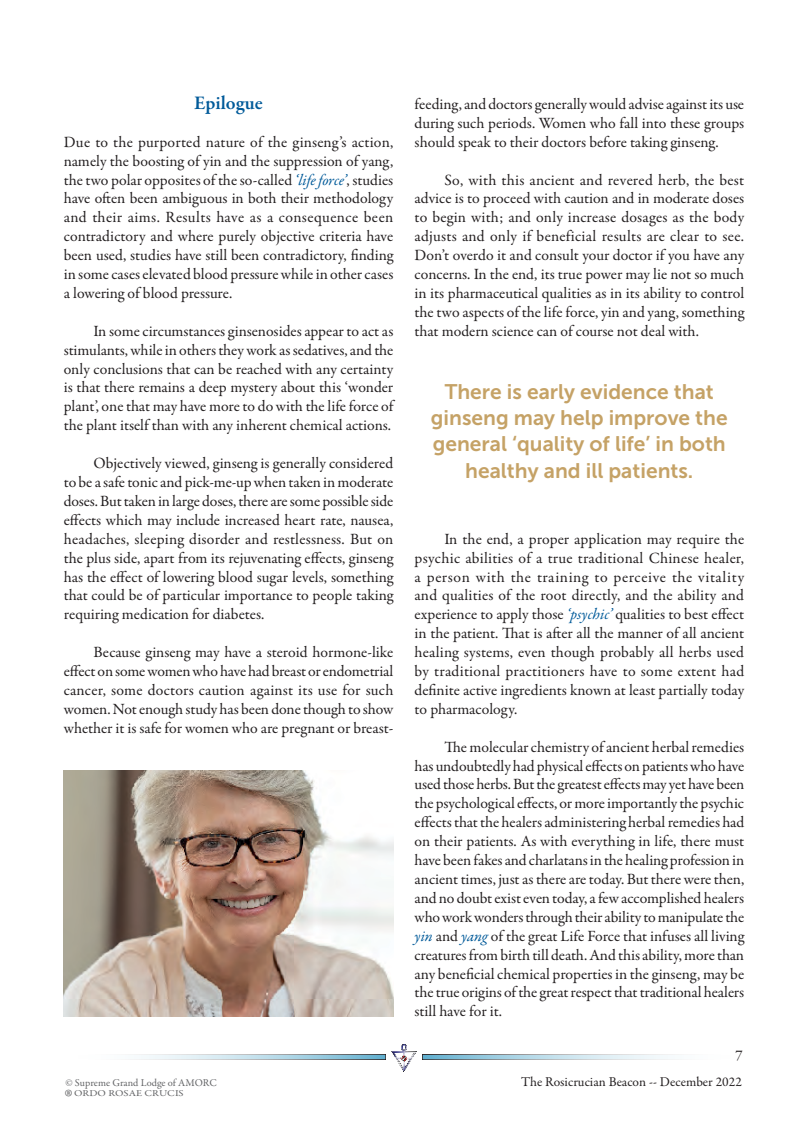
<style>
.page{position:relative;width:808px;height:1127px;background:#fff}
.page>*{position:absolute;margin:0;border:0;box-sizing:border-box;transform-origin:0 0}
.t1{font:30px "Garamond Premr Pro";color:#636466}
.t2{font:21px/26.2px "Museo Sans 700";color:#c5a266;text-align:center}
.t3{font:600 19.5px "Garamond Premr Pro";color:#005a99}
.t4{font:15.75px/18.9px "Garamond Premr Pro";letter-spacing:-.005em;color:#231f20;text-align:justify}
.t5{font:15px "Garamond Premr Pro";color:#231f20}
.t6{font:13.5px "Garamond Premr Pro";color:#231f20}
.t7{font:10.5px "Garamond Premr Pro";color:#636466}
.t8{font:9px "Garamond Premr Pro";color:#636466;scale:1.2 1}
.s1{font-style:italic;color:#005a99}
</style>
<div class="page">
<img style="left:392px;top:1044px;width:24px;height:28px">
<svg style="left:134px;top:1054px;width:252px;height:6px;background:#b4cbd5"></svg>
<svg style="left:422px;top:1054px;width:253px;height:6px;background:#b3cad4"></svg>
<img style="left:64px;top:770px;width:329px;height:246px">
<p class="t3" style="left:194px;top:91px;width:70px">Epilogue</p>
<p class="t4" style="left:64px;top:133px;width:331px">Due to the purported nature of the ginseng’s action, namely the boosting of yin and the suppression of yang, the two polar opposites of the so-called <span class="s1">‘life force’</span>, studies have often been ambiguous in both their methodology and their aims. Results have as a consequence been contradictory and where purely objective criteria have been used, studies have still been contradictory, finding in some cases elevated blood pressure while in other cases a lowering of blood pressure.</p>
<p class="t4" style="left:64px;top:322px;width:331px;text-indent:30px">In some circumstances ginsenosides appear to act as stimulants, while in others they work as sedatives, and the only conclusions that can be reached with any certainty is that there remains a deep mystery about this ‘wonder plant’, one that may have more to do with the life force of the plant itself than with any inherent chemical actions.</p>
<p class="t4" style="left:64px;top:454px;width:331px;text-indent:30px">Objectively viewed, ginseng is generally considered to be a safe tonic and pick-me-up when taken in moderate doses. But taken in large doses, there are some possible side effects which may include increased heart rate, nausea, headaches, sleeping disorder and restlessness. But on the plus side, apart from its rejuvenating effects, ginseng has the effect of lowering blood sugar levels, something that could be of particular importance to people taking requiring medication for diabetes.</p>
<p class="t4" style="left:64px;top:643px;width:331px;text-indent:30px">Because ginseng may have a steroid hormone-like effect on some women who have had breast or endometrial cancer, some doctors caution against its use for such women. Not enough study has been done though to show whether it is safe for women who are pregnant or breast-</p>
<p class="t4" style="left:415px;top:95px;width:331px">feeding, and doctors generally would advise against its use during such periods. Women who fall into these groups should speak to their doctors before taking ginseng.</p>
<p class="t4" style="left:415px;top:170px;width:331px;text-indent:30px">So, with this ancient and revered herb, the best advice is to proceed with caution and in moderate doses to begin with; and only increase dosages as the body adjusts and only if beneficial results are clear to see.<br>Don’t overdo it and consult your doctor if you have any concerns. In the end, its true power may lie not so much in its pharmaceutical qualities as in its ability to control the two aspects of the life force, yin and yang, something that modern science can of course not deal with.</p>
<h2 class="t2" style="left:431px;top:378px;width:298px">There is early evidence that ginseng may help improve the general ‘quality of life’ in both healthy and ill patients.</h2>
<p class="t4" style="left:415px;top:530px;width:331px;text-indent:30px">In the end, a proper application may require the psychic abilities of a true traditional Chinese healer, a person with the training to perceive the vitality and qualities of the root directly, and the ability and experience to apply those <span class="s1">‘psychic’</span> qualities to best effect in the patient. That is after all the manner of all ancient healing systems, even though probably all herbs used by traditional practitioners have to some extent had definite active ingredients known at least partially today to pharmacology.</p>
<p class="t4" style="left:415px;top:737px;width:331px;text-indent:30px">The molecular chemistry of ancient herbal remedies has undoubtedly had physical effects on patients who have used those herbs. But the greatest effects may yet have been the psychological effects, or more importantly the psychic effects that the healers administering herbal remedies had on their patients. As with everything in life, there must have been fakes and charlatans in the healing profession in ancient times, just as there are today. But there were then, and no doubt exist even today, a few accomplished healers who work wonders through their ability to manipulate the <span class="s1">yin</span> and <span class="s1">yang</span> of the great Life Force that infuses all living creatures from birth till death. And this ability, more than any beneficial chemical properties in the ginseng, may be the true origins of the great respect that traditional healers still have for it.</p>
<p class="t5" style="left:735px;top:1046px;width:9px">7</p>
<p class="t7" style="left:65px;top:1077px;width:153px">© Supreme Grand Lodge of AMORC</p>
<p class="t6" style="left:521px;top:1074px;width:222px">The Rosicrucian Beacon -- December 2022</p>
<h1 class="t1" style="left:65px;top:1081px;width:8px">®</h1>
<p class="t8" style="left:74px;top:1087px;width:93px">ORDO ROSAE CRUCIS</p>
</div>
